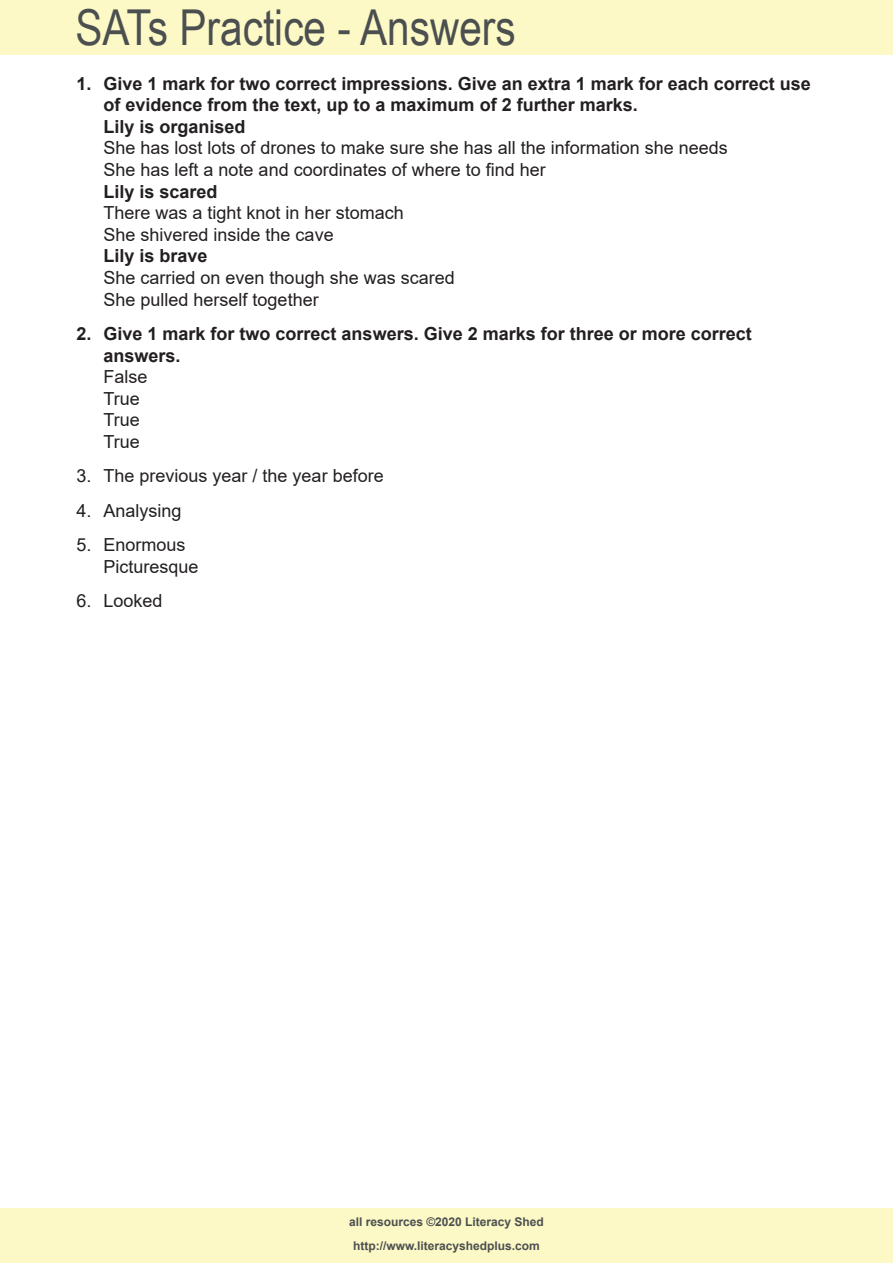
<style>
.page{position:relative;width:893px;height:1263px;background:#fff}
.page>*{position:absolute;margin:0;border:0;box-sizing:border-box;transform-origin:0 0}
.t1{font:49.5px "Arial Narrow";color:#4c4f50}
.t2{font:18px/21.6px "Arial";color:#231f20}
.t3{font:700 18px/21.6px "Arial";color:#231f20}
.t4{font:700 12px/24px "Arial";color:#4c4f50;text-align:center}
</style>
<div class="page">
<div style="left:0;top:1209px;width:893px;height:54px;background:#fcf9c6"></div>
<div style="left:0;top:0;width:893px;height:54px;background:#fcf9c6"></div>
<h1 class="t1" style="left:75px;top:-9px;width:442px">SATs Practice - Answers</h1>
<p class="t3" style="left:104px;top:73px;width:709px;text-indent:-27px">1. Give 1 mark for two correct impressions. Give an extra 1 mark for each correct use of evidence from the text, up to a maximum of 2 further marks.<br>Lily is organised</p>
<p class="t2" style="left:104px;top:137px;width:626px">She has lost lots of drones to make sure she has all the information she needs<br>She has left a note and coordinates of where to find her</p>
<p class="t3" style="left:104px;top:181px;width:116px">Lily is scared</p>
<p class="t2" style="left:104px;top:202px;width:302px">There was a tight knot in her stomach<br>She shivered inside the cave</p>
<p class="t3" style="left:104px;top:246px;width:106px">Lily is brave</p>
<p class="t2" style="left:104px;top:267px;width:353px">She carried on even though she was scared<br>She pulled herself together</p>
<p class="t3" style="left:104px;top:323px;width:650px;text-indent:-27px">2. Give 1 mark for two correct answers. Give 2 marks for three or more correct answers.</p>
<p class="t2" style="left:104px;top:366px;width:46px">False<br>True<br>True<br>True</p>
<p class="t2" style="left:77px;top:465px;width:309px">3. The previous year / the year before</p>
<p class="t2" style="left:77px;top:499px;width:107px">4. Analysing</p>
<p class="t2" style="left:104px;top:534px;width:97px;text-indent:-27px">5. Enormous<br>Picturesque</p>
<p class="t2" style="left:77px;top:590px;width:88px">6. Looked</p>
<p class="t4" style="left:349px;top:1209px;width:196px">all resources ©2020 Literacy Shed http://www.literacyshedplus.com</p>
</div>
